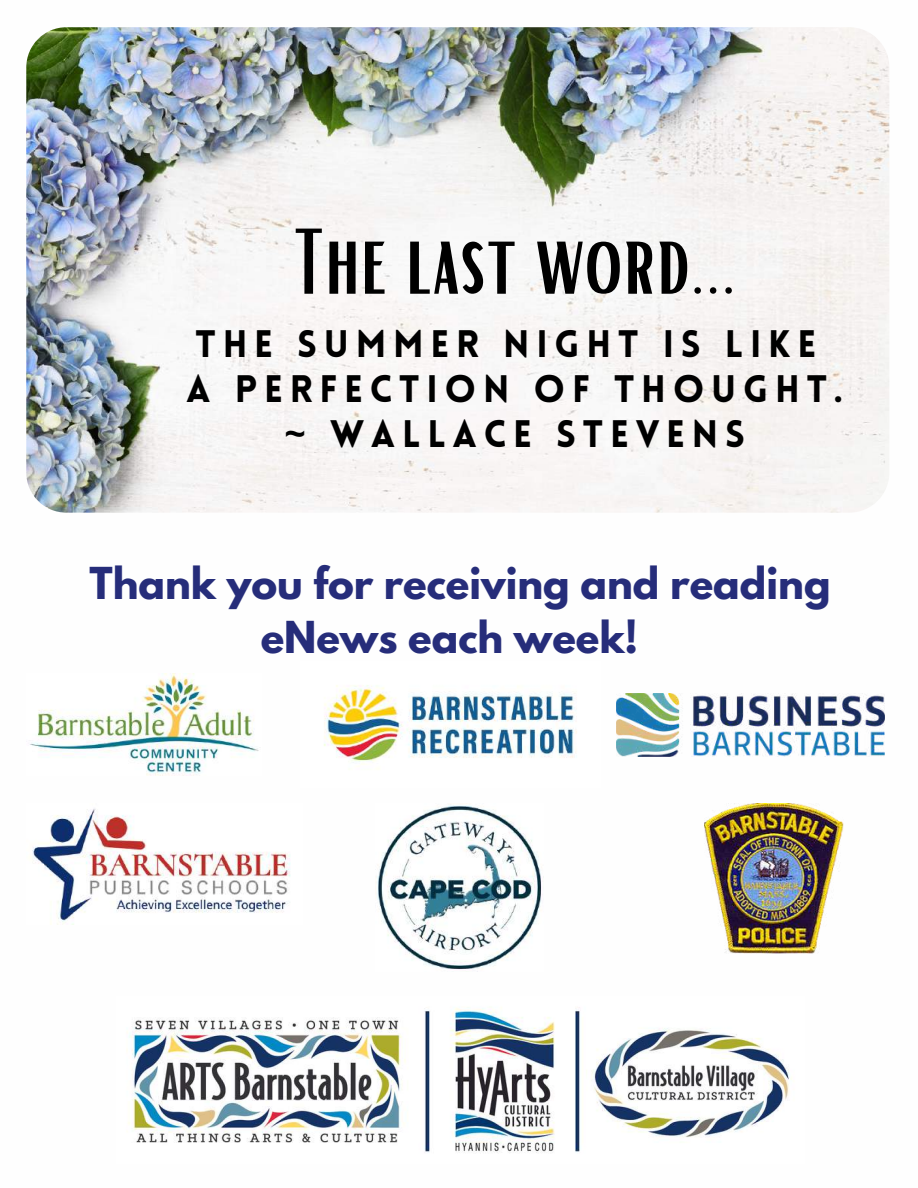
<style>
.page{position:relative;width:918px;height:1188px;background:#fff}
.page>*{position:absolute;margin:0;border:0;box-sizing:border-box;transform-origin:0 0}
.t1{font:90px "Bright";color:#000}
.t2{font:700 39px/54px "League Spartan";color:#262d7a;text-align:center}
.t3{font:900 37.5px/45px "Lovelo";letter-spacing:.18em;color:#000;text-align:center}
.s1{font-family:"Noto Sans";font-weight:700}
</style>
<div class="page">
<img style="left:30px;top:674px;width:229px;height:102px">
<img style="left:30px;top:808px;width:261px;height:116px">
<img style="left:375px;top:805px;width:168px;height:165px">
<img style="left:704px;top:804px;width:140px;height:149px">
<img style="left:324px;top:685px;width:253px;height:84px">
<img style="left:617px;top:693px;width:268px;height:63px">
<img style="left:26px;top:27px;width:863px;height:486px;border-radius:40px">
<img style="left:128px;top:1007px;width:664px;height:146px">
<h1 class="t1" style="left:293px;top:204px;width:445px">The last word...</h1>
<p class="t3" style="left:186px;top:326px;width:658px">THE SUMMER NIGHT IS LIKE<br>A PERFECTION OF THOUGHT. <span class="s1">~</span> WALLACE STEVENS</p>
<p class="t2" style="left:90px;top:561px;width:743px">Thank you for receiving and reading eNews each week!</p>
</div>
